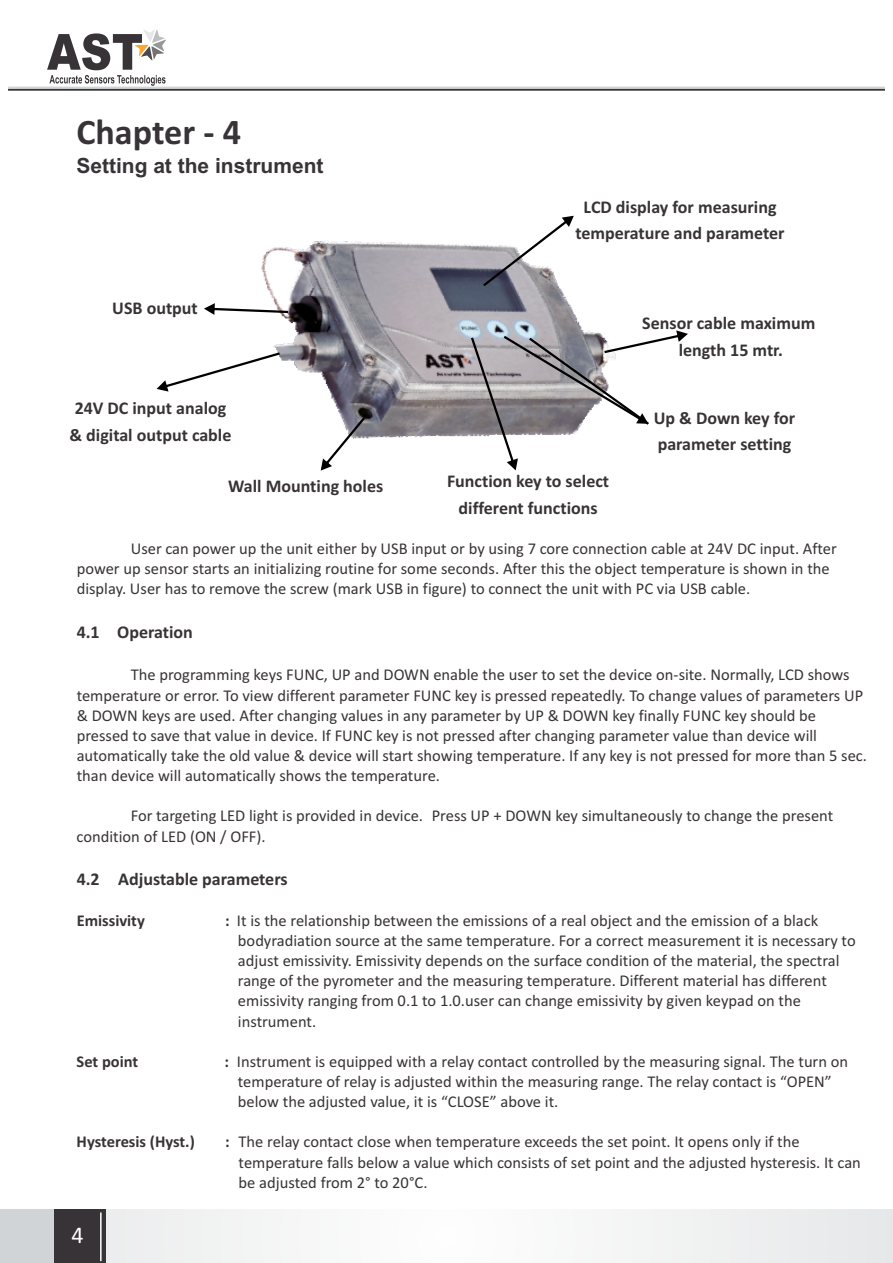
<style>
.page{position:relative;width:893px;height:1263px;background:#fff}
.page>*{position:absolute;margin:0;border:0;box-sizing:border-box;transform-origin:0 0}
.t1{font:700 36.15px "Calibri";color:#383336}
.t2{font:24px "Calibri";color:#fff}
.t3{font:700 21px "Arial";color:#383336}
.t4{font:700 18px/26.4px "Calibri";color:#383336;text-align:center}
.t5{font:16.5px/20.1px "Calibri";color:#383336}
.t6{font:700 16.5px "Calibri";color:#383336}
.s1{font-weight:700}
</style>
<div class="page">
<svg style="left:47px;top:29px;width:119px;height:57px"></svg>
<hr style="left:8px;top:88px;width:877px;height:3px;background:#383336">
<hr style="left:8px;top:87px;width:877px;height:2px;background:#d1d4d6">
<div style="left:0;top:1209px;width:893px;height:54px;background:#f3f4f4"></div>
<div style="left:0;top:1209px;width:105px;height:54px;background:#d1d4d6"></div>
<div style="left:54px;top:1209px;width:51px;height:54px;background:#383336"></div>
<hr style="left:100px;top:1212px;width:2px;height:49px;background:#fff">
<img style="left:261px;top:241px;width:321px;height:198px">
<svg style="left:157px;top:352px;width:123px;height:40px"></svg>
<svg style="left:204px;top:303px;width:84px;height:12px"></svg>
<svg style="left:471px;top:330px;width:217px;height:140px"></svg>
<svg style="left:483px;top:216px;width:91px;height:70px"></svg>
<svg style="left:321px;top:417px;width:44px;height:54px"></svg>
<h1 class="t1" style="left:76px;top:116px;width:166px">Chapter - 4</h1>
<p class="t3" style="left:76px;top:157px;width:249px">Setting at the instrument</p>
<p class="t4" style="left:112px;top:296px;width:87px">USB output</p>
<p class="t4" style="left:70px;top:396px;width:163px;text-align:left">24V DC input analog &amp; digital output cable</p>
<p class="t4" style="left:228px;top:474px;width:156px">Wall Mounting holes</p>
<p class="t4" style="left:575px;top:195px;width:211px">LCD display for measuring temperature and parameter</p>
<p class="t4" style="left:642px;top:311px;width:175px">Sensor cable maximum length 15 mtr.</p>
<p class="t4" style="left:447px;top:469px;width:164px">Function key to select different functions</p>
<p class="t4" style="left:654px;top:406px;width:143px;text-align:left">Up &amp; Down key for parameter setting</p>
<p class="t5" style="left:77px;top:540px;width:762px;text-indent:54px">User can power up the unit either by USB input or by using 7 core connection cable at 24V DC input. After power up sensor starts an initializing routine for some seconds. After this the object temperature is shown in the display. User has to remove the screw (mark USB in figure) to connect the unit with PC via USB cable.</p>
<p class="t4" style="left:77px;top:620px;width:118px">4.1 Operation</p>
<p class="t5" style="left:77px;top:666px;width:792px;text-indent:54px">The programming keys FUNC, UP and DOWN enable the user to set the device on-site. Normally, LCD shows temperature or error. To view different parameter FUNC key is pressed repeatedly. To change values of parameters UP &amp; DOWN keys are used. After changing values in any parameter by UP &amp; DOWN key finally FUNC key should be pressed to save that value in device. If FUNC key is not pressed after changing parameter value than device will automatically take the old value &amp; device will start showing temperature. If any key is not pressed for more than 5 sec. than device will automatically shows the temperature.</p>
<p class="t5" style="left:131px;top:807px;width:294px">For targeting LED light is provided in device.</p>
<p class="t5" style="left:432px;top:807px;width:403px">Press UP + DOWN key simultaneously to change the present</p>
<p class="t5" style="left:77px;top:827px;width:191px">condition of LED (ON / OFF).</p>
<p class="t4" style="left:77px;top:867px;width:213px">4.2 Adjustable parameters</p>
<p class="t6" style="left:77px;top:913px;width:70px">Emissivity</p>
<p class="t5" style="left:238px;top:911px;width:619px;text-indent:-13px"><span class="s1">:</span> It is the relationship between the emissions of a real object and the emission of a black bodyradiation source at the same temperature. For a correct measurement it is necessary to adjust emissivity. Emissivity depends on the surface condition of the material, the spectral range of the pyrometer and the measuring temperature. Different material has different emissivity ranging from 0.1 to 1.0.user can change emissivity by given keypad on the instrument.</p>
<p class="t6" style="left:77px;top:1054px;width:63px">Set point</p>
<p class="t5" style="left:238px;top:1052px;width:612px;text-indent:-13px"><span class="s1">:</span> Instrument is equipped with a relay contact controlled by the measuring signal. The turn on temperature of relay is adjusted within the measuring range. The relay contact is “OPEN” below the adjusted value, it is “CLOSE” above it.</p>
<p class="t6" style="left:77px;top:1135px;width:120px">Hysteresis (Hyst.)</p>
<p class="t5" style="left:239px;top:1133px;width:624px;text-indent:-13px"><span class="s1">:</span> The relay contact close when temperature exceeds the set point. It opens only if the temperature falls below a value which consists of set point and the adjusted hysteresis. It can be adjusted from 2° to 20°C.</p>
<h2 class="t2" style="left:72px;top:1224px;width:14px">4</h2>
</div>
